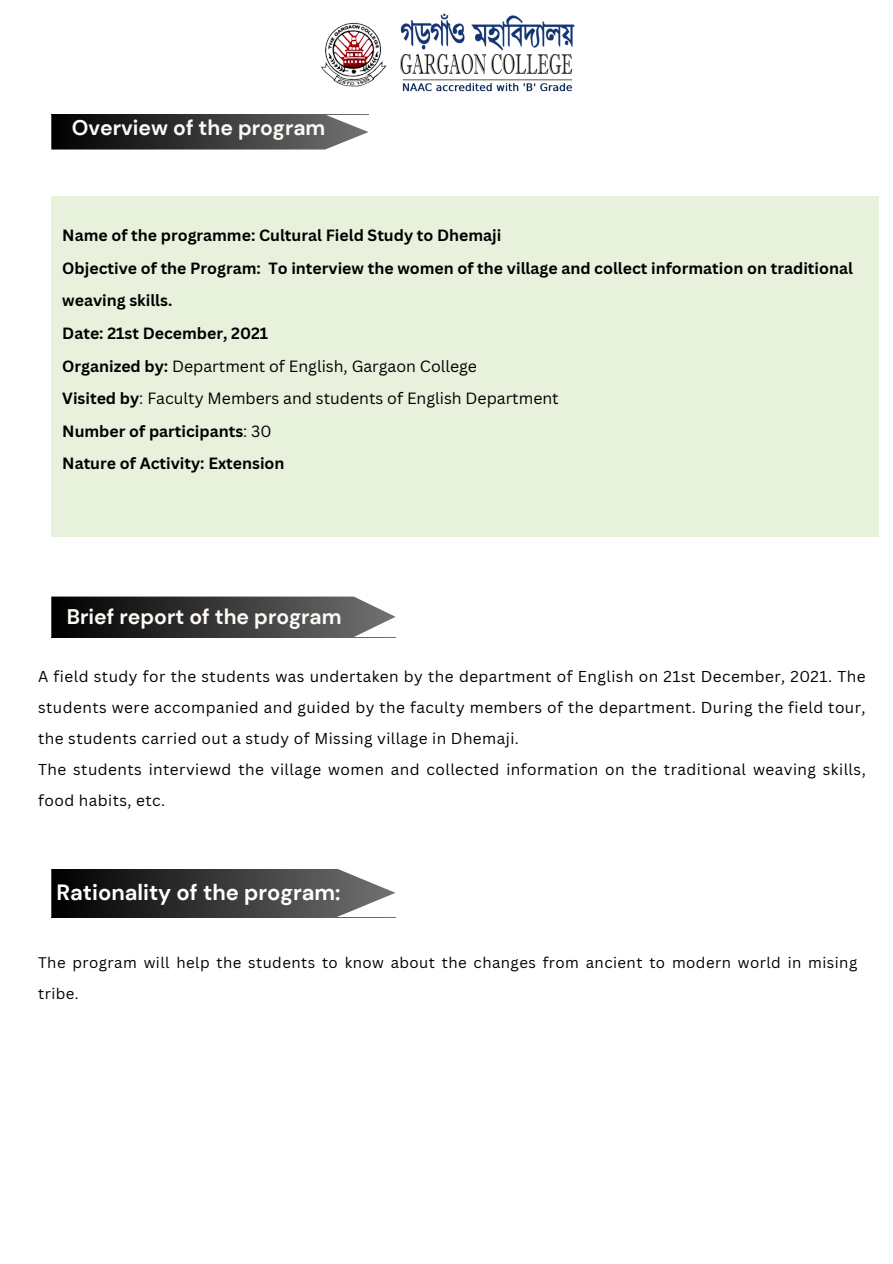
<style>
.page{position:relative;width:893px;height:1264px;background:#fff}
.page>*{position:absolute;margin:0;border:0;box-sizing:border-box;transform-origin:0 0}
.t1{font:700 22.05px "DM Sans";color:#fff}
.t2{font:700 21.15px "DM Sans";color:#fffbf7}
.t3{font:700 15.9px/32.5px "Canva Sans";color:#000}
.t4{font:15.9px "Canva Sans";color:#000}
.t5{font:15.3px/31px "Canva Sans";letter-spacing:.03em;color:#000;text-align:justify}
.t6{font:15px/30.3px "Canva Sans";letter-spacing:.03em;color:#000}
.s1{font-weight:700}
.s2{font-weight:400}
</style>
<div class="page">
<img style="left:321px;top:14px;width:253px;height:78px">
<div style="left:51px;top:196px;width:828px;height:341px;background:#e7f1db"></div>
<svg style="left:51px;top:115px;width:317px;height:34px;background:#424242"></svg>
<svg style="left:51px;top:596px;width:344px;height:41px;background:#444"></svg>
<svg style="left:51px;top:869px;width:344px;height:48px;background:#444"></svg>
<p class="t2" style="left:72px;top:114px;width:255px">Overview of the program</p>
<p class="t3" style="left:62px;top:219px;width:440px">Name of the programme: Cultural Field Study to Dhemaji</p>
<p class="t3" style="left:62px;top:251px;width:792px">Objective of the Program: To interview the women of the village and collect information on traditional weaving skills.</p>
<p class="t3" style="left:62px;top:316px;width:207px">Date: 21st December, 2021</p>
<p class="t4" style="left:62px;top:354px;width:416px"><span class="s1">Organized by:</span> Department of English, Gargaon College</p>
<p class="t4" style="left:62px;top:387px;width:498px"><span class="s1">Visited by</span>: Faculty Members and students of English Department</p>
<p class="t3" style="left:62px;top:414px;width:211px">Number of participants<span class="s2">: 30</span></p>
<p class="t3" style="left:62px;top:447px;width:224px">Nature of Activity: Extension</p>
<p class="t2" style="left:67px;top:602px;width:276px">Brief report of the program</p>
<p class="t5" style="left:38px;top:660px;width:829px">A field study for the students was undertaken by the department of English on 21st December, 2021. The students were accompanied and guided by the faculty members of the department. During the field tour, the students carried out a study of Missing village in Dhemaji.</p>
<p class="t5" style="left:38px;top:753px;width:829px">The students interviewd the village women and collected information on the traditional weaving skills, food habits, etc.</p>
<p class="t1" style="left:56px;top:878px;width:285px">Rationality of the program:</p>
<p class="t6" style="left:38px;top:947px;width:820px">The program will help the students to know about the changes from ancient to modern world in mising tribe.</p>
</div>
